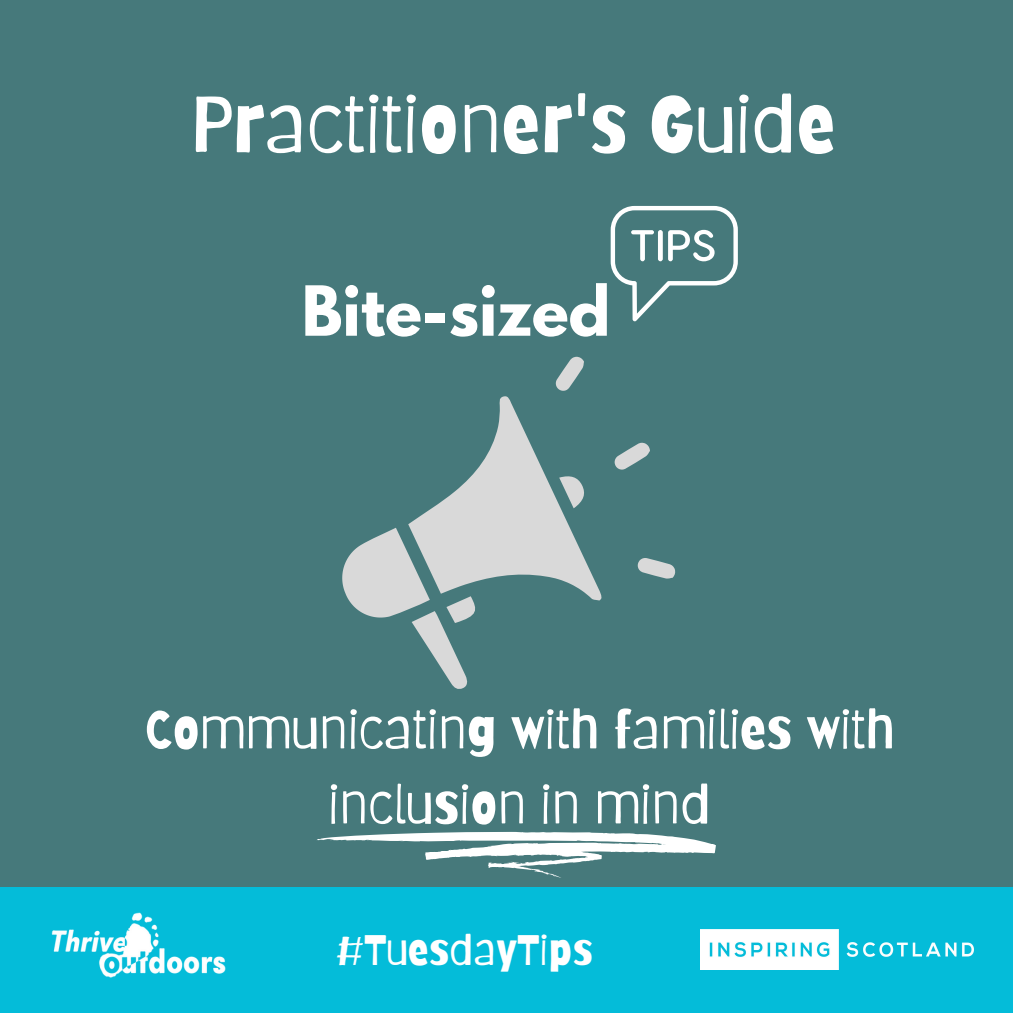
<style>
.page{position:relative;width:1013px;height:1013px;background:#fff}
.page>*{position:absolute;margin:0;border:0;box-sizing:border-box;transform-origin:0 0}
.t1{font:79.12px "Barriecito";color:#fff}
.t2{font:700 61.12px "League Spartan";color:#fff}
.t3{font:53.75px/75px "Barriecito";color:#fff;text-align:center}
.t4{font:42.5px "Barriecito";color:#fff}
</style>
<div class="page">
<div style="left:0;top:0;width:1012px;height:1012px;background:#46797b"></div>
<div style="left:0;top:887px;width:1012px;height:125px;background:#04bcd9"></div>
<img style="left:700px;top:929px;width:273px;height:40px">
<svg style="left:610px;top:206px;width:128px;height:115px"></svg>
<img style="left:51px;top:912px;width:175px;height:66px">
<svg style="left:317px;top:832px;width:399px;height:45px"></svg>
<svg style="left:342px;top:357px;width:333px;height:332px"></svg>
<h1 class="t1" style="left:191px;top:76px;width:646px">Practitioner's Guide</h1>
<p class="t2" style="left:302px;top:281px;width:310px">Bite-sized</p>
<p class="t3" style="left:145px;top:691px;width:751px">Communicating with families with inclusion in mind</p>
<p class="t4" style="left:336px;top:924px;width:259px">#TuesdayTips</p>
</div>
